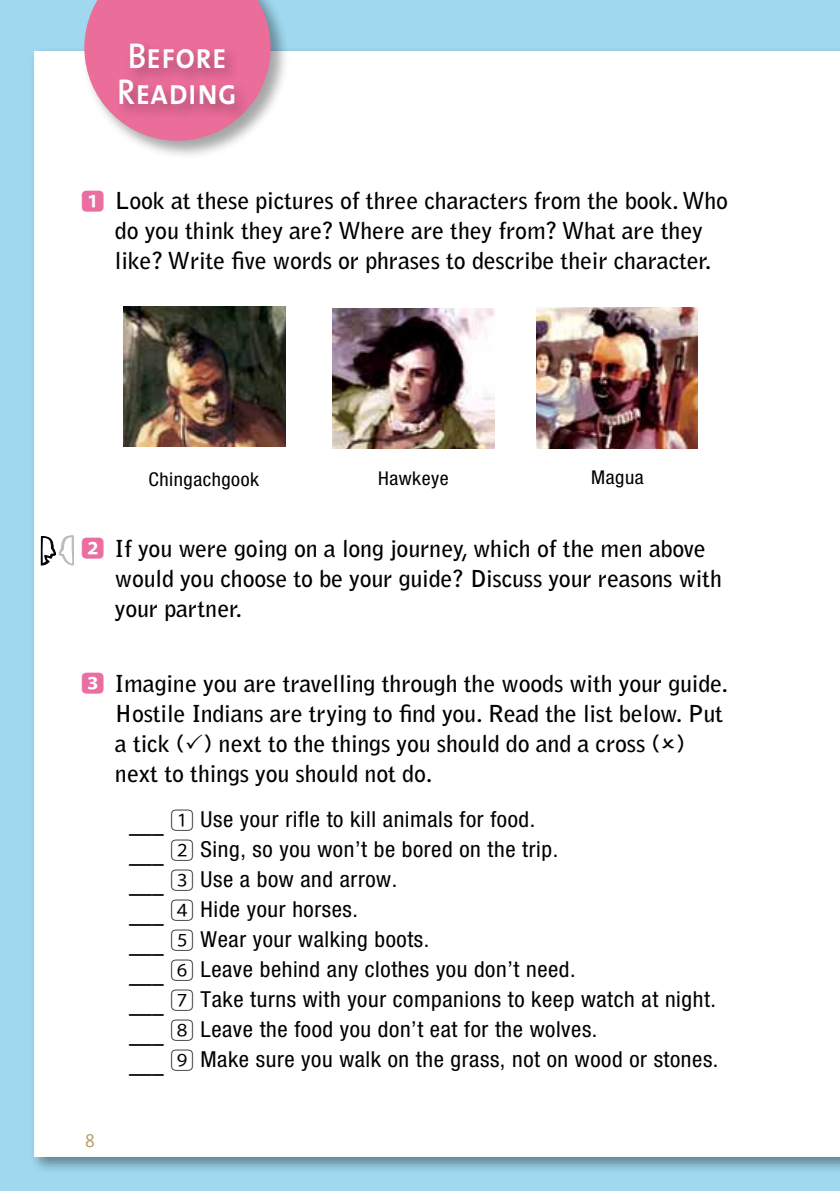
<style>
.page{position:relative;width:840px;height:1191px;background:#fff}
.page>*{position:absolute;margin:0;border:0;box-sizing:border-box;transform-origin:0 0}
.t1{font:36px/36px "The Mix Semi Bold Caps";color:#fff;scale:.9 1}
.t2{font:700 23.2px/30px "Bell Gothic Std";letter-spacing:-.01em;color:#000}
.t3{font:condensed 22px/30px "Helvetica Neue LT Std";letter-spacing:.025em;color:#000;scale:1.04 1}
.t4{font:condensed 19px "Helvetica Neue LT Std";letter-spacing:.025em;color:#000;scale:1.05 1}
.t5{font:18px "Segoe UI";color:#b49c5d}
.s1{font-family:"Koz Go Pro";color:#eb6ea0}
.s2{font-family:"Segoe UI";font-stretch:normal;font-size:27.2px}
.s3{font-family:"Koz Go Pro";font-stretch:normal;font-size:23.2px}
</style>
<div class="page">
<div style="left:0;top:0;width:839px;height:1191px;background:#a0d8ef"></div>
<div style="left:29px;top:46px;width:810px;height:1128px;background:#000;opacity:.4"></div>
<div style="left:34px;top:51px;width:805px;height:1106px;background:#fff"></div>
<div style="left:81px;top:0;width:208px;height:160px;background:#000;opacity:.35"></div>
<svg style="left:84px;top:0;width:186px;height:141px;background:#e68bad"></svg>
<div style="left:115px;top:39px;width:136px;height:83px;background:#000;opacity:.3"></div>
<img style="left:536px;top:308px;width:161px;height:140px">
<img style="left:332px;top:308px;width:162px;height:141px">
<img style="left:123px;top:306px;width:163px;height:141px">
<svg style="left:41px;top:535px;width:33px;height:36px"></svg>
<svg style="left:186px;top:734px;width:16px;height:15px"></svg>
<svg style="left:662px;top:738px;width:12px;height:10px"></svg>
<h1 class="t1" style="left:117px;top:37px;width:135px">Before<br>Reading</h1>
<p class="t2" style="left:115px;top:185px;width:614px;text-indent:-34px"><span class="s1">1</span> Look at these pictures of three characters from the book. Who do you think they are? Where are they from? What are they like? Write five words or phrases to describe their character.</p>
<p class="t4" style="left:148px;top:468px;width:107px">Chingachgook</p>
<p class="t4" style="left:378px;top:467px;width:68px">Hawkeye</p>
<p class="t4" style="left:591px;top:467px;width:51px">Magua</p>
<p class="t2" style="left:115px;top:533px;width:608px;text-indent:-34px"><span class="s1">2</span> If you were going on a long journey, which of the men above would you choose to be your guide? Discuss your reasons with your partner.</p>
<p class="t2" style="left:115px;top:669px;width:614px;text-indent:-34px"><span class="s1">3</span> Imagine you are travelling through the woods with your guide.<br>Hostile Indians are trying to find you. Read the list below. Put a tick ( ) next to the things you should do and a cross ( ) next to things you should not do.</p>
<p class="t3" style="left:129px;top:804px;width:567px"><span class="s2">___</span> <span class="s3">1</span> Use your rifle to kill animals for food.<br><span class="s2">___</span> <span class="s3">2</span> Sing, so you won’t be bored on the trip.<br><span class="s2">___</span> <span class="s3">3</span> Use a bow and arrow.<br><span class="s2">___</span> <span class="s3">4</span> Hide your horses.<br><span class="s2">___</span> <span class="s3">5</span> Wear your walking boots.<br><span class="s2">___</span> <span class="s3">6</span> Leave behind any clothes you don’t need.<br><span class="s2">___</span> <span class="s3">7</span> Take turns with your companions to keep watch at night. <span class="s2">___</span> <span class="s3">8</span> Leave the food you don’t eat for the wolves.<br><span class="s2">___</span> <span class="s3">9</span> Make sure you walk on the grass, not on wood or stones.</p>
<p class="t5" style="left:85px;top:1127px;width:11px">8</p>
</div>
